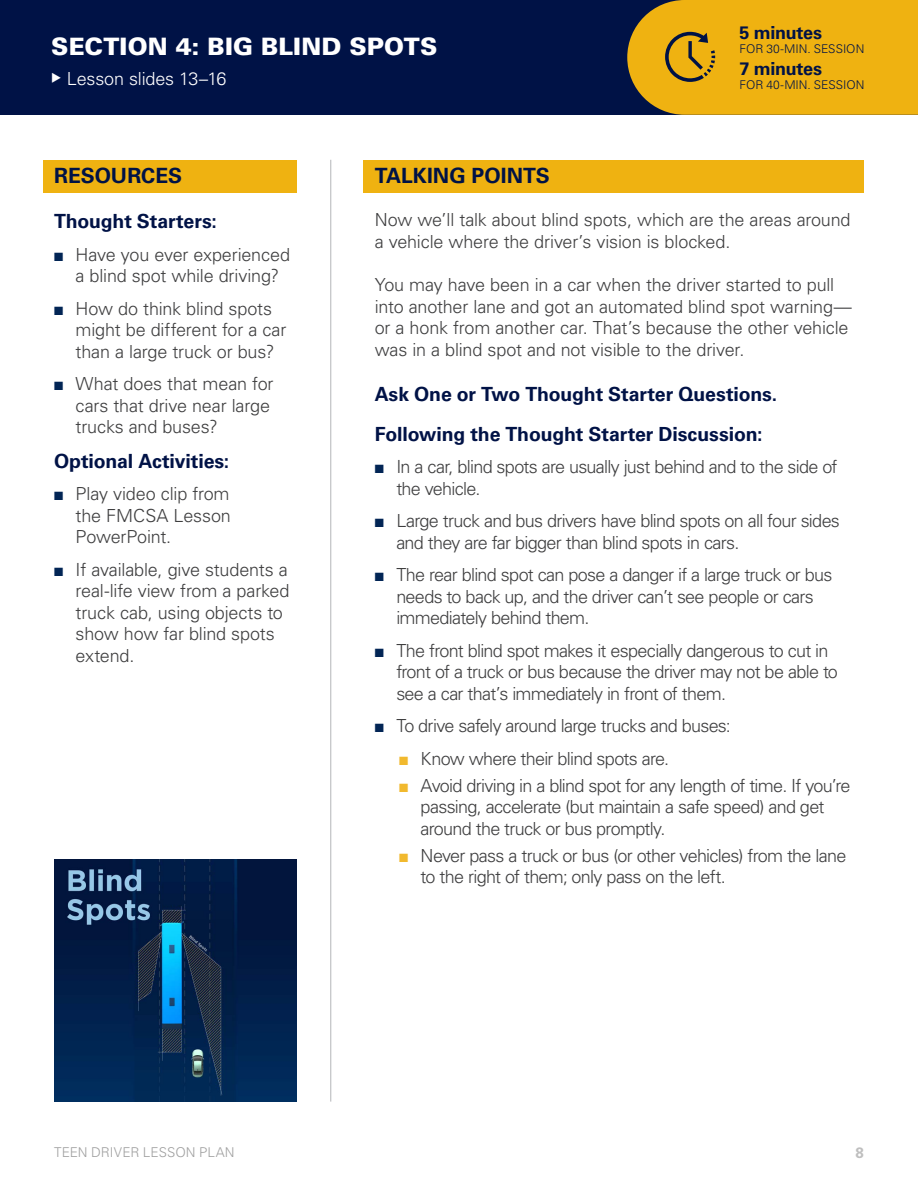
<style>
.page{position:relative;width:918px;height:1188px;background:#fff}
.page>*{position:absolute;margin:0;border:0;box-sizing:border-box;transform-origin:0 0}
.t1{font:900 24px "Univers LT Std";letter-spacing:.005em;color:#fff}
.t2{font:700 21px "Univers LT Std";color:#001246}
.t3{font:700 19.5px "Univers LT Std";letter-spacing:-.005em;color:#001246}
.t4{font:300 18px/21.6px "Univers LT Std";letter-spacing:-.03em;color:#3e3e3f}
.t5{font:300 18px/21.6px "Univers LT Std";letter-spacing:-.01em;color:#3e3e3f}
.t6{font:300 18px "Univers LT Std";letter-spacing:-.01em;color:#fff}
.t7{font:700 18px "Univers LT Std";letter-spacing:-.015em;color:#001246}
.t8{font:700 15px "Univers LT Std";color:#bfbfbf}
.t9{font:300 13.5px "Univers LT Std";letter-spacing:.005em;color:#9f9f9f}
.t10{font:300 12px "Univers LT Std";color:#001246}
.t11{font:12px "Zapf Dingbats ITC";color:#022555}
.t12{font:12px "Zapf Dingbats ITC";color:#f1b92e}
</style>
<div class="page">
<hr style="left:330px;top:160px;width:1px;height:942px;background:#bcbdc0">
<div style="left:43px;top:160px;width:254px;height:32px;background:#efb211"></div>
<div style="left:0;top:0;width:918px;height:115px;background:#001246"></div>
<svg style="left:627px;top:0;width:291px;height:115px"></svg>
<div style="left:364px;top:160px;width:500px;height:32px;background:#efb211"></div>
<img style="left:54px;top:860px;width:243px;height:242px">
<h1 class="t1" style="left:51px;top:32px;width:388px">SECTION 4: BIG BLIND SPOTS</h1>
<p class="t6" style="left:51px;top:68px;width:177px">◆ Lesson slides 13–16</p>
<p class="t7" style="left:740px;top:22px;width:84px">5 minutes</p>
<p class="t10" style="left:740px;top:42px;width:126px">FOR 30-MIN. SESSION</p>
<p class="t7" style="left:740px;top:58px;width:84px">7 minutes</p>
<p class="t10" style="left:740px;top:78px;width:126px">FOR 40-MIN. SESSION</p>
<h2 class="t2" style="left:54px;top:164px;width:130px">RESOURCES</h2>
<h3 class="t3" style="left:54px;top:210px;width:164px">Thought Starters:</h3>
<p class="t11" style="left:54px;top:251px;width:11px">■</p>
<p class="t5" style="left:76px;top:243px;width:216px">Have you ever experienced a blind spot while driving?</p>
<p class="t11" style="left:54px;top:305px;width:11px">■</p>
<p class="t5" style="left:76px;top:297px;width:212px">How do think blind spots might be different for a car than a large truck or bus?</p>
<p class="t11" style="left:54px;top:380px;width:11px">■</p>
<p class="t5" style="left:76px;top:373px;width:200px">What does that mean for cars that drive near large trucks and buses?</p>
<h3 class="t3" style="left:54px;top:449px;width:177px">Optional Activities:</h3>
<p class="t11" style="left:54px;top:490px;width:11px">■</p>
<p class="t4" style="left:76px;top:483px;width:157px;text-align:justify">Play video clip from the FMCSA Lesson PowerPoint.</p>
<p class="t11" style="left:54px;top:566px;width:11px">■</p>
<p class="t5" style="left:76px;top:558px;width:215px">If available, give students a real-life view from a parked truck cab, using objects to show how far blind spots extend.</p>
<h2 class="t2" style="left:375px;top:164px;width:177px">TALKING POINTS</h2>
<p class="t5" style="left:375px;top:209px;width:477px">Now we’ll talk about blind spots, which are the areas around a vehicle where the driver’s vision is blocked.</p>
<p class="t5" style="left:375px;top:274px;width:479px">You may have been in a car when the driver started to pull into another lane and got an automated blind spot warning— or a honk from another car. That’s because the other vehicle was in a blind spot and not visible to the driver.</p>
<h3 class="t3" style="left:375px;top:383px;width:404px">Ask One or Two Thought Starter Questions.</h3>
<h3 class="t3" style="left:375px;top:422px;width:389px">Following the Thought Starter Discussion:</h3>
<p class="t11" style="left:375px;top:463px;width:11px">■</p>
<p class="t4" style="left:396px;top:456px;width:443px">In a car, blind spots are usually just behind and to the side of the vehicle.</p>
<p class="t11" style="left:375px;top:517px;width:11px">■</p>
<p class="t4" style="left:396px;top:510px;width:445px">Large truck and bus drivers have blind spots on all four sides and they are far bigger than blind spots in cars.</p>
<p class="t11" style="left:375px;top:571px;width:11px">■</p>
<p class="t4" style="left:396px;top:564px;width:438px">The rear blind spot can pose a danger if a large truck or bus needs to back up, and the driver can’t see people or cars immediately behind them.</p>
<p class="t11" style="left:375px;top:647px;width:11px">■</p>
<p class="t4" style="left:396px;top:639px;width:443px">The front blind spot makes it especially dangerous to cut in front of a truck or bus because the driver may not be able to see a car that’s immediately in front of them.</p>
<p class="t11" style="left:375px;top:722px;width:11px">■</p>
<p class="t4" style="left:396px;top:715px;width:336px">To drive safely around large trucks and buses:</p>
<p class="t12" style="left:399px;top:755px;width:11px">■</p>
<p class="t4" style="left:421px;top:747px;width:250px">Know where their blind spots are.</p>
<p class="t12" style="left:399px;top:782px;width:11px">■</p>
<p class="t4" style="left:421px;top:774px;width:431px">Avoid driving in a blind spot for any length of time. If you’re passing, accelerate (but maintain a safe speed) and get around the truck or bus promptly.</p>
<p class="t12" style="left:399px;top:852px;width:11px">■</p>
<p class="t4" style="left:421px;top:845px;width:427px">Never pass a truck or bus (or other vehicles) from the lane to the right of them; only pass on the left.</p>
<p class="t9" style="left:54px;top:1144px;width:182px">TEEN DRIVER LESSON PLAN</p>
<p class="t8" style="left:856px;top:1144px;width:10px">8</p>
</div>
